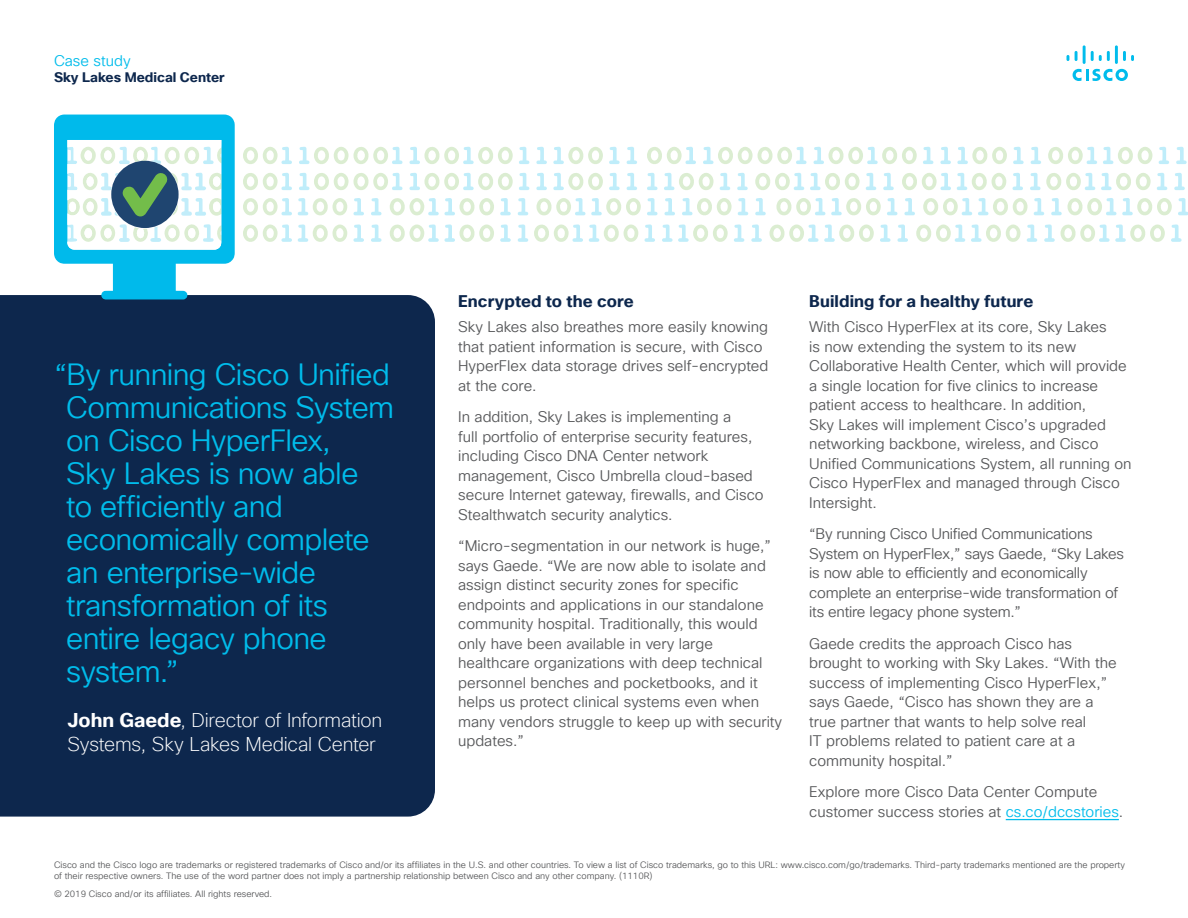
<style>
.page{position:relative;width:1188px;height:918px;background:#fff}
.page>*{position:absolute;margin:0;border:0;box-sizing:border-box;transform-origin:0 0}
.Pull_Quote_Body_colo{font:30px/33px "Cisco Sans TT Light";letter-spacing:-.02em;color:#00bceb}
.Pull_Quote_Author_Na{font:200 19.5px/24px "Cisco Sans TT";letter-spacing:-.01em;color:#fff}
.Subhead3_Indigo{font:700 16.5px "Cisco Sans TT";letter-spacing:.005em;color:#0d274d}
.Body{font:15px/19.5px "Cisco Sans TT Light";color:#57585a}
.t1{font:15px "Cisco Sans TT Light";color:#00bceb}
.t2{font:700 13.5px "Cisco Sans TT";color:#0d274d}
.t3{font:9px/11.2px "Cisco Sans TT Light";color:#57585a}
.s1{font-weight:700}
.s2{color:#00bceb}
</style>
<div class="page">
<svg style="left:1073px;top:69px;width:55px;height:12px"></svg>
<svg style="left:1067px;top:55px;width:2px;height:6px"></svg>
<svg style="left:1075px;top:51px;width:3px;height:10px"></svg>
<hr style="left:1083px;top:45px;width:3px;height:19px;background:#01bcec">
<svg style="left:1091px;top:51px;width:19px;height:10px"></svg>
<hr style="left:1115px;top:45px;width:3px;height:19px;background:#01bcec">
<svg style="left:1123px;top:51px;width:11px;height:10px"></svg>
<div style="left:0;top:295px;width:435px;height:522px;background:#0d274d"></div>
<hr style="left:1006px;top:819px;width:113px;height:1px;background:#00bceb">
<svg style="left:54px;top:115px;width:181px;height:185px"></svg>
<svg style="left:243px;top:198px;width:49px;height:18px"></svg>
<svg style="left:298px;top:198px;width:49px;height:18px"></svg>
<svg style="left:353px;top:198px;width:11px;height:17px"></svg>
<svg style="left:371px;top:198px;width:11px;height:17px"></svg>
<svg style="left:243px;top:146px;width:49px;height:18px"></svg>
<svg style="left:299px;top:146px;width:104px;height:18px"></svg>
<svg style="left:409px;top:146px;width:104px;height:18px"></svg>
<svg style="left:519px;top:147px;width:10px;height:17px"></svg>
<svg style="left:536px;top:147px;width:11px;height:17px"></svg>
<svg style="left:553px;top:146px;width:50px;height:18px"></svg>
<svg style="left:609px;top:147px;width:11px;height:17px"></svg>
<svg style="left:627px;top:147px;width:10px;height:17px"></svg>
<svg style="left:390px;top:198px;width:104px;height:18px"></svg>
<svg style="left:500px;top:198px;width:11px;height:17px"></svg>
<svg style="left:518px;top:198px;width:10px;height:17px"></svg>
<svg style="left:519px;top:173px;width:10px;height:17px"></svg>
<svg style="left:536px;top:173px;width:11px;height:17px"></svg>
<svg style="left:553px;top:172px;width:50px;height:18px"></svg>
<svg style="left:609px;top:173px;width:11px;height:17px"></svg>
<svg style="left:627px;top:173px;width:10px;height:17px"></svg>
<svg style="left:243px;top:172px;width:49px;height:18px"></svg>
<svg style="left:299px;top:172px;width:104px;height:18px"></svg>
<svg style="left:409px;top:172px;width:104px;height:18px"></svg>
<svg style="left:536px;top:198px;width:105px;height:18px"></svg>
<svg style="left:647px;top:198px;width:11px;height:17px"></svg>
<svg style="left:664px;top:198px;width:11px;height:17px"></svg>
<svg style="left:647px;top:146px;width:49px;height:18px"></svg>
<svg style="left:703px;top:146px;width:104px;height:18px"></svg>
<svg style="left:814px;top:146px;width:103px;height:18px"></svg>
<svg style="left:923px;top:147px;width:10px;height:17px"></svg>
<svg style="left:940px;top:147px;width:11px;height:17px"></svg>
<svg style="left:957px;top:146px;width:50px;height:18px"></svg>
<svg style="left:1013px;top:147px;width:11px;height:17px"></svg>
<svg style="left:1031px;top:147px;width:10px;height:17px"></svg>
<svg style="left:647px;top:173px;width:11px;height:17px"></svg>
<svg style="left:664px;top:172px;width:50px;height:18px"></svg>
<svg style="left:720px;top:173px;width:10px;height:17px"></svg>
<svg style="left:737px;top:173px;width:11px;height:17px"></svg>
<svg style="left:682px;top:198px;width:50px;height:18px"></svg>
<svg style="left:738px;top:198px;width:10px;height:17px"></svg>
<svg style="left:755px;top:198px;width:11px;height:17px"></svg>
<svg style="left:243px;top:224px;width:49px;height:18px"></svg>
<svg style="left:298px;top:224px;width:49px;height:18px"></svg>
<svg style="left:353px;top:224px;width:11px;height:18px"></svg>
<svg style="left:371px;top:224px;width:11px;height:18px"></svg>
<svg style="left:390px;top:224px;width:104px;height:18px"></svg>
<svg style="left:500px;top:224px;width:11px;height:18px"></svg>
<svg style="left:518px;top:224px;width:10px;height:18px"></svg>
<svg style="left:534px;top:224px;width:49px;height:18px"></svg>
<svg style="left:589px;top:224px;width:49px;height:18px"></svg>
<svg style="left:645px;top:224px;width:10px;height:18px"></svg>
<svg style="left:662px;top:224px;width:66px;height:18px"></svg>
<svg style="left:734px;top:224px;width:10px;height:18px"></svg>
<svg style="left:751px;top:224px;width:11px;height:18px"></svg>
<svg style="left:769px;top:224px;width:105px;height:18px"></svg>
<svg style="left:880px;top:224px;width:11px;height:18px"></svg>
<svg style="left:897px;top:224px;width:11px;height:18px"></svg>
<svg style="left:916px;top:224px;width:49px;height:18px"></svg>
<svg style="left:971px;top:224px;width:50px;height:18px"></svg>
<svg style="left:1027px;top:224px;width:10px;height:18px"></svg>
<svg style="left:1044px;top:224px;width:121px;height:18px"></svg>
<svg style="left:1171px;top:224px;width:11px;height:18px"></svg>
<svg style="left:776px;top:198px;width:105px;height:18px"></svg>
<svg style="left:887px;top:198px;width:11px;height:17px"></svg>
<svg style="left:904px;top:198px;width:11px;height:17px"></svg>
<svg style="left:923px;top:198px;width:49px;height:18px"></svg>
<svg style="left:978px;top:198px;width:50px;height:18px"></svg>
<svg style="left:1034px;top:198px;width:10px;height:17px"></svg>
<svg style="left:1051px;top:198px;width:121px;height:18px"></svg>
<svg style="left:1178px;top:198px;width:10px;height:17px"></svg>
<svg style="left:755px;top:172px;width:49px;height:18px"></svg>
<svg style="left:810px;top:172px;width:50px;height:18px"></svg>
<svg style="left:866px;top:173px;width:10px;height:17px"></svg>
<svg style="left:883px;top:173px;width:11px;height:17px"></svg>
<svg style="left:902px;top:172px;width:49px;height:18px"></svg>
<svg style="left:957px;top:172px;width:49px;height:18px"></svg>
<svg style="left:1013px;top:173px;width:10px;height:17px"></svg>
<svg style="left:1030px;top:172px;width:65px;height:18px"></svg>
<svg style="left:1101px;top:172px;width:50px;height:18px"></svg>
<svg style="left:1157px;top:173px;width:10px;height:17px"></svg>
<svg style="left:1174px;top:173px;width:11px;height:17px"></svg>
<svg style="left:1048px;top:146px;width:49px;height:18px"></svg>
<svg style="left:1103px;top:146px;width:49px;height:18px"></svg>
<svg style="left:1159px;top:147px;width:10px;height:17px"></svg>
<svg style="left:1176px;top:147px;width:11px;height:17px"></svg>
<p class="t1" style="left:54px;top:51px;width:78px">Case study</p>
<p class="t2" style="left:54px;top:69px;width:172px">Sky Lakes Medical Center</p>
<p class="Pull_Quote_Body_colo" style="left:66px;top:359px;width:329px;text-indent:-12px">“By running Cisco Unified<br>Communications System on Cisco HyperFlex,<br>Sky Lakes is now able<br>to efficiently and economically complete an enterprise-wide transformation of its entire legacy phone system.”</p>
<p class="Pull_Quote_Author_Na" style="left:68px;top:708px;width:316px"><span class="s1">John Gaede</span>, Director of Information<br>Systems, Sky Lakes Medical Center</p>
<p class="Subhead3_Indigo" style="left:458px;top:290px;width:177px">Encrypted to the core</p>
<p class="Body" style="left:458px;top:318px;width:312px">Sky Lakes also breathes more easily knowing that patient information is secure, with Cisco HyperFlex data storage drives self-encrypted at the core.</p>
<p class="Body" style="left:458px;top:408px;width:307px">In addition, Sky Lakes is implementing a<br>full portfolio of enterprise security features, including Cisco DNA Center network management, Cisco Umbrella cloud-based secure Internet gateway, firewalls, and Cisco Stealthwatch security analytics.</p>
<p class="Body" style="left:458px;top:537px;width:326px">“Micro-segmentation in our network is huge,” says Gaede. “We are now able to isolate and assign distinct security zones for specific endpoints and applications in our standalone community hospital. Traditionally, this would only have been available in very large healthcare organizations with deep technical personnel benches and pocketbooks, and it helps us protect clinical systems even when many vendors struggle to keep up with security updates.”</p>
<p class="Subhead3_Indigo" style="left:809px;top:290px;width:226px">Building for a healthy future</p>
<p class="Body" style="left:809px;top:318px;width:324px">With Cisco HyperFlex at its core, Sky Lakes<br>is now extending the system to its new Collaborative Health Center, which will provide a single location for five clinics to increase patient access to healthcare. In addition,<br>Sky Lakes will implement Cisco’s upgraded networking backbone, wireless, and Cisco Unified Communications System, all running on Cisco HyperFlex and managed through Cisco Intersight.</p>
<p class="Body" style="left:809px;top:525px;width:316px">“By running Cisco Unified Communications System on HyperFlex,” says Gaede, “Sky Lakes is now able to efficiently and economically complete an enterprise-wide transformation of its entire legacy phone system.”</p>
<p class="Body" style="left:809px;top:634px;width:309px">Gaede credits the approach Cisco has brought to working with Sky Lakes. “With the success of implementing Cisco HyperFlex,” says Gaede, “Cisco has shown they are a true partner that wants to help solve real<br>IT problems related to patient care at a community hospital.”</p>
<p class="Body" style="left:809px;top:783px;width:316px">Explore more Cisco Data Center Compute customer success stories at <span class="s2">cs.co/dccstories</span>.</p>
<p class="t3" style="left:54px;top:859px;width:1072px">Cisco and the Cisco logo are trademarks or registered trademarks of Cisco and/or its affiliates in the U.S. and other countries. To view a list of Cisco trademarks, go to this URL: www.cisco.com/go/trademarks. Third-party trademarks mentioned are the property of their respective owners. The use of the word partner does not imply a partnership relationship between Cisco and any other company. (1110R)</p>
<p class="t3" style="left:54px;top:889px;width:220px">© 2019 Cisco and/or its affiliates. All rights reserved.</p>
</div>
